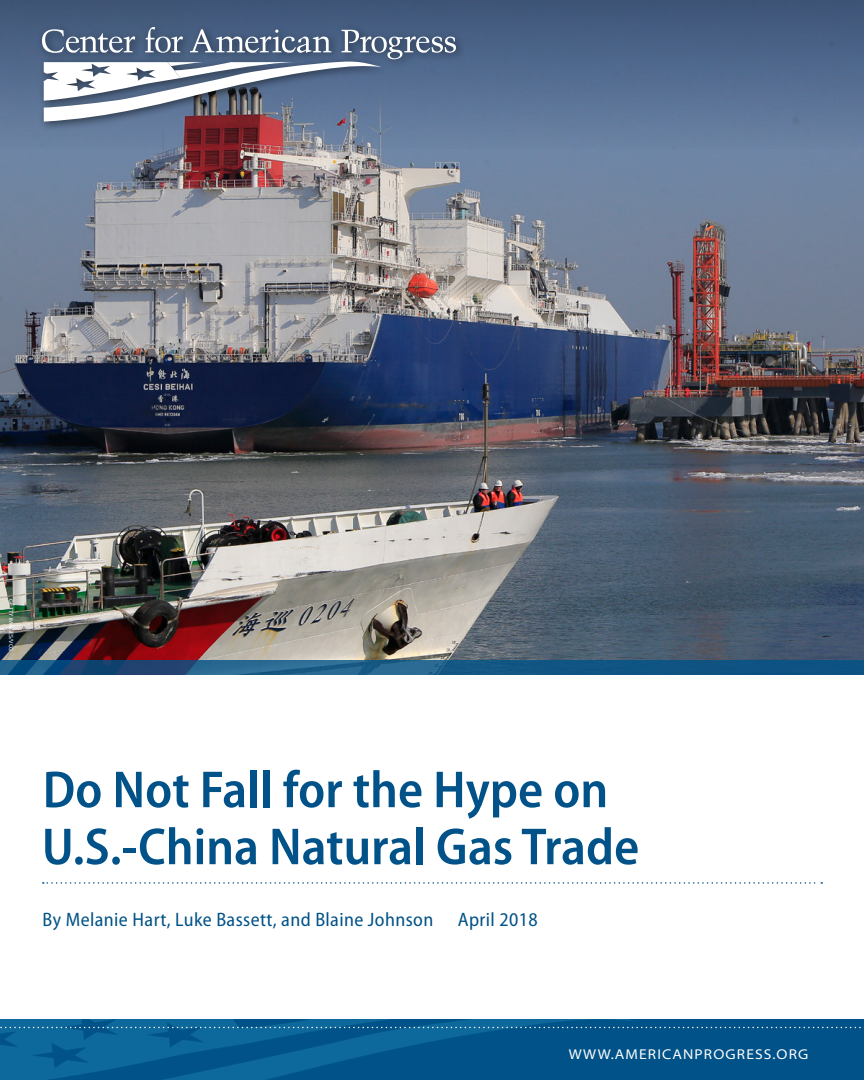
<style>
.page{position:relative;width:864px;height:1080px;background:#fff}
.page>*{position:absolute;margin:0;border:0;box-sizing:border-box;transform-origin:0 0}
.t1{font:600 semi-condensed 52.5px/57px "Myriad Pro";color:#005288}
.t2{font:semi-condensed 19.5px "Myriad Pro";letter-spacing:.02em;color:#005288}
.t3{font:semi-expanded 14.25px "Myriad Pro";letter-spacing:.08em;color:#fff}
.t4{font:6px "Myriad Pro";letter-spacing:.02em;color:#fff}
</style>
<div class="page">
<img style="left:0;top:1019px;width:864px;height:61px">
<img style="left:0;top:148px;width:864px;height:512px">
<svg style="left:0;top:660px;width:864px;height:15px;background:#185783"></svg>
<svg style="left:0;top:0;width:864px;height:148px;background:#53698b"></svg>
<div style="left:36px;top:21px;width:430px;height:111px;background:#000;opacity:.5"></div>
<svg style="left:42px;top:27px;width:414px;height:95px"></svg>
<svg style="left:0;top:1027px;width:864px;height:1px"></svg>
<svg style="left:43px;top:882px;width:779px;height:2px"></svg>
<p class="t4" style="left:15px;top:599px;width:53px;rotate:90deg">GETTY IMAGES/VCG</p>
<h1 class="t1" style="left:42px;top:762px;width:599px">Do Not Fall for the Hype on<br>U.S.-China Natural Gas Trade</h1>
<p class="t2" style="left:43px;top:909px;width:392px">By Melanie Hart, Luke Bassett, and Blaine Johnson</p>
<p class="t2" style="left:458px;top:909px;width:81px">April 2018</p>
<p class="t3" style="left:569px;top:1047px;width:241px">WWW.AMERICANPROGRESS.ORG</p>
</div>
